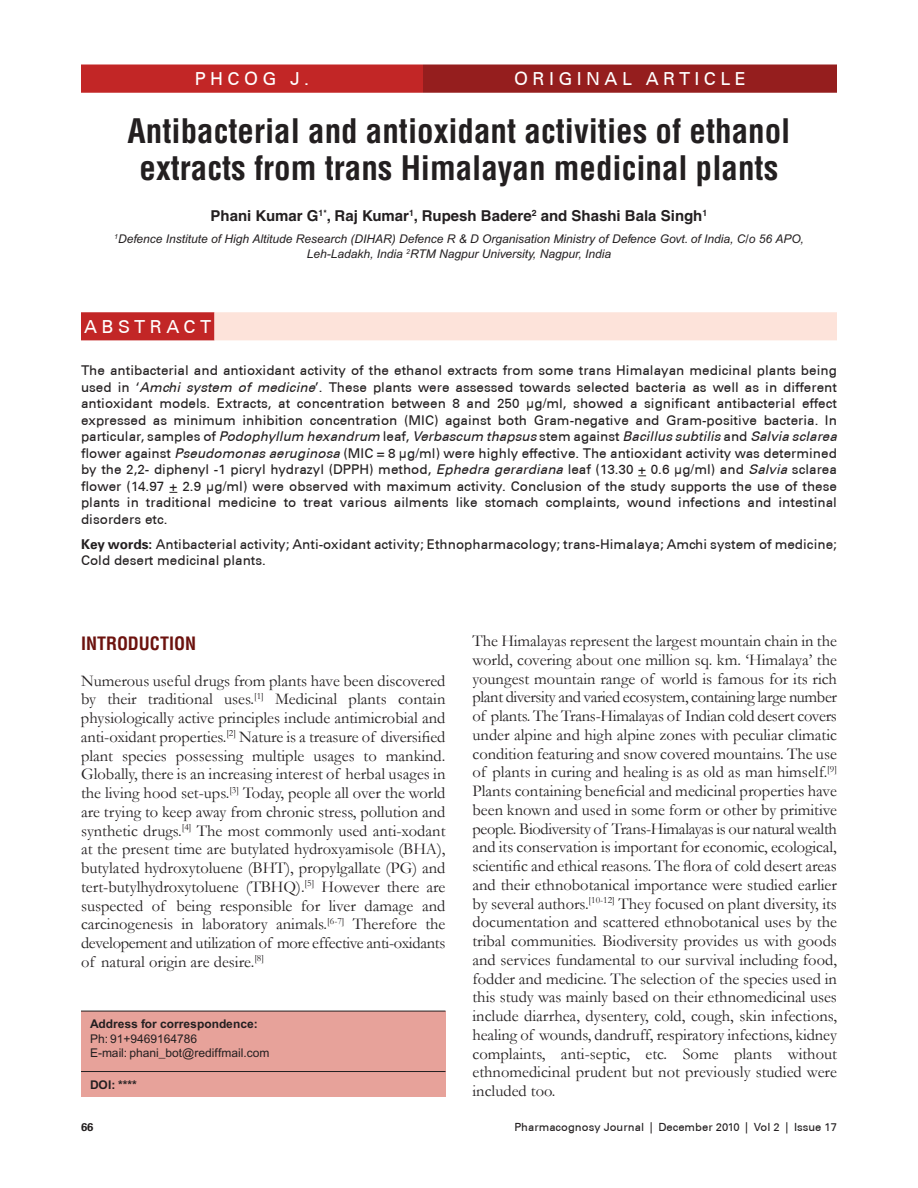
<style>
.page{position:relative;width:918px;height:1188px;background:#fff}
.page>*{position:absolute;margin:0;border:0;box-sizing:border-box;transform-origin:0 0}
.t1{font:700 condensed 33px/37.5px "Helvetica CE";color:#231f20;text-align:center}
.t2{font:500 18px "Univers CE";letter-spacing:.245em;color:#fff}
.t3{font:700 condensed 18px "Helvetica CE";color:#6c120e}
.t4{font:16.5px/18.8px "Garamond";color:#231f20;text-align:justify}
.t5{font:700 15px "Helvetica";color:#231f20}
.t6{font:500 13.5px/16.5px "Univers CE";color:#231f20;text-align:justify}
.t7{font:italic 12px/14.2px "Arial";color:#231f20;text-align:center}
.t8{font:12px/14.4px "Arial";color:#231f20}
.t9{font:700 12px "Arial";color:#231f20}
.t10{font:500 11.25px "Univers CE";color:#231f20}
.t11{font:700 11.25px "Univers";color:#231f20}
.s1{font-weight:400;font-style:italic}
.s2{font-family:"Univers";font-weight:700}
.s3{font-weight:700}
</style>
<div class="page">
<div style="left:423px;top:65px;width:414px;height:28px;background:#951e1e"></div>
<div style="left:81px;top:65px;width:342px;height:28px;background:#c22626"></div>
<div style="left:81px;top:1011px;width:365px;height:85px;background:#e7a29a"></div>
<hr style="left:81px;top:1011px;width:365px;height:1px;background:#231f20">
<hr style="left:81px;top:1071px;width:365px;height:1px;background:#231f20">
<div style="left:81px;top:312px;width:133px;height:28px;background:#c22626"></div>
<div style="left:214px;top:312px;width:623px;height:28px;background:#fde3da"></div>
<p class="t2" style="left:195px;top:68px;width:116px">PHcog J.</p>
<p class="t2" style="left:514px;top:68px;width:233px">original article</p>
<p class="t1" style="left:128px;top:112px;width:664px">Antibacterial and antioxidant activities of ethanol extracts from trans Himalayan medicinal plants</p>
<p class="t5" style="left:211px;top:207px;width:498px">Phani Kumar G<sup>1*</sup>, Raj Kumar<sup>1</sup>, Rupesh Badere<sup>2</sup> and Shashi Bala Singh<sup>1</sup></p>
<p class="t7" style="left:114px;top:232px;width:691px"><sup>1</sup>Defence Institute of High Altitude Research (DIHAR) Defence R &amp; D Organisation Ministry of Defence Govt. of India, C/o 56 APO,<br>Leh-Ladakh, India <sup>2</sup>RTM Nagpur University, Nagpur, India</p>
<p class="t2" style="left:84px;top:316px;width:129px">Abstract</p>
<p class="t6" style="left:81px;top:363px;width:758px">The antibacterial and antioxidant activity of the ethanol extracts from some trans Himalayan medicinal plants being used in ‘<span class="s1">Amchi system of medicine</span>’. These plants were assessed towards selected bacteria as well as in different antioxidant models. Extracts, at concentration between 8 and 250 µg/ml, showed a significant antibacterial effect expressed as minimum inhibition concentration (MIC) against both G ram-negative and G ram-positive bacteria. I n particular, samples of <span class="s1">Podophyllum hexandrum</span> leaf, <span class="s1">Verbascum thapsus</span> stem against <span class="s1">Bacillus subtilis</span> and <span class="s1">Salvia sclarea </span>flower against <span class="s1">Pseudomonas aeruginosa</span> (MIC = 8 µg/ml) were highly effective. The antioxidant activity was determined by the 2,2- diphenyl -1 picryl hydrazyl (DPPH) method, <span class="s1">Ephedra gerardiana</span> leaf (13.30 + 0.6 µg/ml) and <span class="s1">Salvia</span> sclarea flower (14.97 + 2.9 µg/ml) were observed with maximum activity. Conclusion of the study supports the use of these plants in traditional medicine to treat various ailments like stomach complaints, wound infections and intestinal disorders etc.</p>
<p class="t6" style="left:81px;top:536px;width:757px"><span class="s2">Key words:</span> Antibacterial activity; Anti-oxidant activity; Ethnopharmacology; trans-Himalaya; Amchi system of medicine;<br>Cold desert medicinal plants.</p>
<p class="t3" style="left:81px;top:632px;width:117px">Introduction</p>
<p class="t4" style="left:81px;top:671px;width:366px">Numerous useful drugs from plants have been discovered by their traditional uses.<sup>[1]</sup> Medicinal plants contain physiologically active principles include antimicrobial and anti-oxidant properties.<sup>[2]</sup> Nature is a treasure of diversified plant species possessing multiple usages to mankind.<br>Globally, there is an increasing interest of herbal usages in the living hood set-ups.<sup>[3]</sup> Today, people all over the world are trying to keep away from chronic stress, pollution and synthetic drugs.<sup>[4]</sup> The most commonly used anti-xodant at the present time are butylated hydroxyamisole (BHA), butylated hydroxytoluene (BHT), propylgallate (PG) and tert-butylhydroxytoluene (TBHQ).<sup>[5]</sup> However there are suspected of being responsible for liver damage and carcinogenesis in laboratory animals.<sup>[6-7]</sup> Therefore the developement and utilization of more effective anti-oxidants of natural origin are desire.<sup>[8]</sup></p>
<p class="t8" style="left:90px;top:1017px;width:181px"><span class="s3">Address for correspondence:<br></span>Ph: 91+9469164786<br>E-mail: phani_bot@rediffmail.com</p>
<p class="t9" style="left:90px;top:1077px;width:48px">DOI: ****</p>
<p class="t4" style="left:472px;top:631px;width:366px">The Himalayas represent the largest mountain chain in the world, covering about one million sq. km. ‘Himalaya’ the youngest mountain range of world is famous for its rich plant diversity and varied ecosystem, containing large number of plants. The Trans-Himalayas of Indian cold desert covers under alpine and high alpine zones with peculiar climatic condition featuring and snow covered mountains. The use of plants in curing and healing is as old as man himself.<sup>[9] </sup>Plants containing beneficial and medicinal properties have been known and used in some form or other by primitive people. Biodiversity of Trans-Himalayas is our natural wealth and its conservation is important for economic, ecological, scientific and ethical reasons. The flora of cold desert areas and their ethnobotanical importance were studied earlier by several authors.<sup>[10-12]</sup> They focused on plant diversity, its documentation and scattered ethnobotanical uses by the tribal communities. Biodiversity provides us with goods and services fundamental to our survival including food, fodder and medicine. The selection of the species used in this study was mainly based on their ethnomedicinal uses include diarrhea, dysentery, cold, cough, skin infections, healing of wounds, dandruff, respiratory infections, kidney complaints, anti-septic, etc. Some plants without ethnomedicinal prudent but not previously studied were included too.</p>
<p class="t11" style="left:81px;top:1120px;width:14px">66</p>
<p class="t10" style="left:514px;top:1120px;width:324px">Pharmacognosy Journal | December 2010 | Vol 2 | Issue 17</p>
</div>
